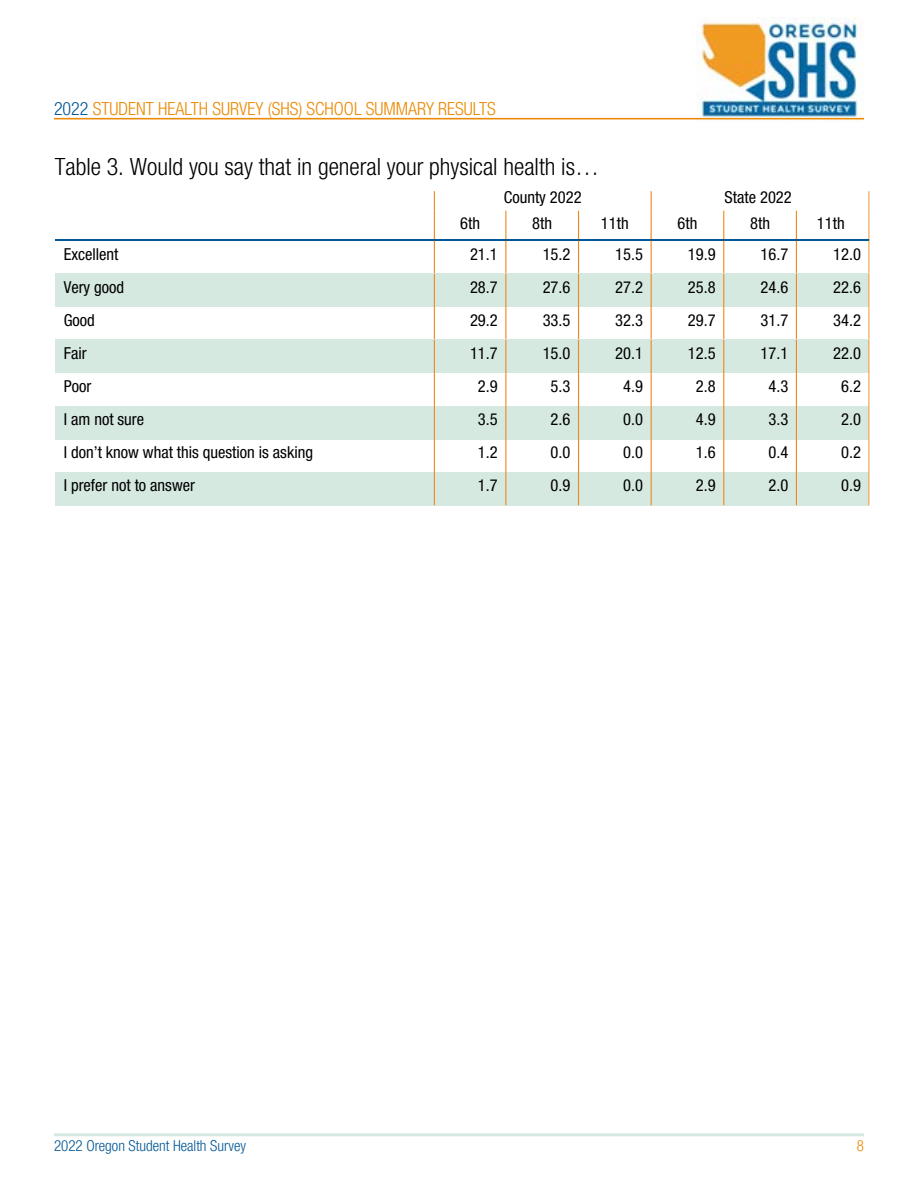
<style>
.page{position:relative;width:918px;height:1188px;background:#fff}
.page>*{position:absolute;margin:0;border:0;box-sizing:border-box;transform-origin:0 0}
.t1{font:24px "Helvetica Neue LT Pro 47 Lt Cn";color:#000}
.t2{font:300 condensed 18px "Helvetica Neue LT Pro";color:#ec8902}
.t3{font:16.5px "Helvetica Neue LT Pro 57 Cn";color:#000}
.t4{font:300 condensed 15px "Helvetica Neue LT Pro";color:#005595}
.t5{font:300 condensed 15px "Helvetica Neue LT Pro";color:#ec8902}
.s1{color:#005595}
</style>
<div class="page">
<img style="left:697px;top:18px;width:167px;height:103px">
<hr style="left:54px;top:1133px;width:810px;height:3px;background:#d6e9e1">
<hr style="left:868px;top:191px;width:2px;height:20px;background:#ec891d">
<svg style="left:505px;top:211px;width:1px;height:28px"></svg>
<svg style="left:434px;top:191px;width:1px;height:48px"></svg>
<svg style="left:578px;top:211px;width:1px;height:28px"></svg>
<svg style="left:651px;top:191px;width:1px;height:48px"></svg>
<svg style="left:723px;top:211px;width:1px;height:28px"></svg>
<svg style="left:796px;top:211px;width:1px;height:28px"></svg>
<hr style="left:868px;top:211px;width:2px;height:28px;background:#ec891d">
<hr style="left:55px;top:239px;width:813px;height:2px;background:#005595">
<hr style="left:505px;top:241px;width:1px;height:33px;background:#ec891d">
<hr style="left:434px;top:241px;width:1px;height:33px;background:#ec891d">
<hr style="left:578px;top:241px;width:1px;height:33px;background:#ec891d">
<hr style="left:651px;top:241px;width:1px;height:33px;background:#ec891d">
<hr style="left:723px;top:241px;width:1px;height:33px;background:#ec891d">
<hr style="left:796px;top:241px;width:1px;height:33px;background:#ec891d">
<hr style="left:868px;top:241px;width:2px;height:33px;background:#ec891d">
<div style="left:55px;top:274px;width:813px;height:33px;background:#d6e9e1"></div>
<hr style="left:505px;top:274px;width:1px;height:33px;background:#ec891d">
<hr style="left:434px;top:274px;width:1px;height:33px;background:#ec891d">
<hr style="left:578px;top:274px;width:1px;height:33px;background:#ec891d">
<hr style="left:651px;top:274px;width:1px;height:33px;background:#ec891d">
<hr style="left:723px;top:274px;width:1px;height:33px;background:#ec891d">
<hr style="left:796px;top:274px;width:1px;height:33px;background:#ec891d">
<hr style="left:868px;top:274px;width:2px;height:33px;background:#ec891d">
<hr style="left:505px;top:307px;width:1px;height:33px;background:#ec891d">
<hr style="left:434px;top:307px;width:1px;height:33px;background:#ec891d">
<hr style="left:578px;top:307px;width:1px;height:33px;background:#ec891d">
<hr style="left:651px;top:307px;width:1px;height:33px;background:#ec891d">
<hr style="left:723px;top:307px;width:1px;height:33px;background:#ec891d">
<hr style="left:796px;top:307px;width:1px;height:33px;background:#ec891d">
<hr style="left:868px;top:307px;width:2px;height:33px;background:#ec891d">
<div style="left:55px;top:340px;width:813px;height:33px;background:#d6e9e1"></div>
<hr style="left:505px;top:340px;width:1px;height:33px;background:#ec891d">
<hr style="left:434px;top:340px;width:1px;height:33px;background:#ec891d">
<hr style="left:578px;top:340px;width:1px;height:33px;background:#ec891d">
<hr style="left:651px;top:340px;width:1px;height:33px;background:#ec891d">
<hr style="left:723px;top:340px;width:1px;height:33px;background:#ec891d">
<hr style="left:796px;top:340px;width:1px;height:33px;background:#ec891d">
<hr style="left:868px;top:340px;width:2px;height:33px;background:#ec891d">
<hr style="left:505px;top:373px;width:1px;height:33px;background:#ec891d">
<hr style="left:434px;top:373px;width:1px;height:33px;background:#ec891d">
<hr style="left:578px;top:373px;width:1px;height:33px;background:#ec891d">
<hr style="left:651px;top:373px;width:1px;height:33px;background:#ec891d">
<hr style="left:723px;top:373px;width:1px;height:33px;background:#ec891d">
<hr style="left:796px;top:373px;width:1px;height:33px;background:#ec891d">
<hr style="left:868px;top:373px;width:2px;height:33px;background:#ec891d">
<div style="left:55px;top:406px;width:813px;height:33px;background:#d6e9e1"></div>
<hr style="left:505px;top:406px;width:1px;height:33px;background:#ec891d">
<hr style="left:434px;top:406px;width:1px;height:33px;background:#ec891d">
<hr style="left:578px;top:406px;width:1px;height:33px;background:#ec891d">
<hr style="left:651px;top:406px;width:1px;height:33px;background:#ec891d">
<hr style="left:723px;top:406px;width:1px;height:33px;background:#ec891d">
<hr style="left:796px;top:406px;width:1px;height:33px;background:#ec891d">
<hr style="left:868px;top:406px;width:2px;height:33px;background:#ec891d">
<hr style="left:505px;top:439px;width:1px;height:33px;background:#ec891d">
<hr style="left:434px;top:439px;width:1px;height:33px;background:#ec891d">
<hr style="left:578px;top:439px;width:1px;height:33px;background:#ec891d">
<hr style="left:651px;top:439px;width:1px;height:33px;background:#ec891d">
<hr style="left:723px;top:439px;width:1px;height:33px;background:#ec891d">
<hr style="left:796px;top:439px;width:1px;height:33px;background:#ec891d">
<hr style="left:868px;top:439px;width:2px;height:33px;background:#ec891d">
<div style="left:55px;top:472px;width:813px;height:33px;background:#d6e9e1"></div>
<hr style="left:505px;top:472px;width:1px;height:33px;background:#ec891d">
<hr style="left:434px;top:472px;width:1px;height:33px;background:#ec891d">
<hr style="left:578px;top:472px;width:1px;height:33px;background:#ec891d">
<hr style="left:651px;top:472px;width:1px;height:33px;background:#ec891d">
<hr style="left:723px;top:472px;width:1px;height:33px;background:#ec891d">
<hr style="left:796px;top:472px;width:1px;height:33px;background:#ec891d">
<hr style="left:868px;top:472px;width:2px;height:33px;background:#ec891d">
<hr style="left:54px;top:118px;width:810px;height:1px;background:#ec8902">
<p class="t2" style="left:54px;top:98px;width:443px"><span class="s1">2022</span> STUDENT HEALTH SURVEY (SHS) SCHOOL SUMMARY RESULTS</p>
<h1 class="t1" style="left:55px;top:153px;width:546px">Table 3. Would you say that in general your physical health is…</h1>
<p class="t3" style="left:504px;top:187px;width:79px">County 2022</p>
<p class="t3" style="left:725px;top:187px;width:69px">State 2022</p>
<p class="t3" style="left:460px;top:213px;width:21px">6th</p>
<p class="t3" style="left:532px;top:213px;width:21px">8th</p>
<p class="t3" style="left:601px;top:213px;width:29px">11th</p>
<p class="t3" style="left:678px;top:213px;width:21px">6th</p>
<p class="t3" style="left:750px;top:213px;width:21px">8th</p>
<p class="t3" style="left:817px;top:213px;width:29px">11th</p>
<p class="t3" style="left:64px;top:245px;width:56px">Excellent</p>
<p class="t3" style="left:470px;top:245px;width:29px">21.1</p>
<p class="t3" style="left:543px;top:245px;width:29px">15.2</p>
<p class="t3" style="left:615px;top:245px;width:29px">15.5</p>
<p class="t3" style="left:688px;top:245px;width:29px">19.9</p>
<p class="t3" style="left:761px;top:245px;width:29px">16.7</p>
<p class="t3" style="left:833px;top:245px;width:29px">12.0</p>
<p class="t3" style="left:64px;top:278px;width:62px">Very good</p>
<p class="t3" style="left:470px;top:278px;width:29px">28.7</p>
<p class="t3" style="left:543px;top:278px;width:29px">27.6</p>
<p class="t3" style="left:615px;top:278px;width:29px">27.2</p>
<p class="t3" style="left:688px;top:278px;width:29px">25.8</p>
<p class="t3" style="left:761px;top:278px;width:29px">24.6</p>
<p class="t3" style="left:833px;top:278px;width:29px">22.6</p>
<p class="t3" style="left:64px;top:311px;width:33px">Good</p>
<p class="t3" style="left:470px;top:311px;width:29px">29.2</p>
<p class="t3" style="left:543px;top:311px;width:29px">33.5</p>
<p class="t3" style="left:615px;top:311px;width:29px">32.3</p>
<p class="t3" style="left:688px;top:311px;width:29px">29.7</p>
<p class="t3" style="left:761px;top:311px;width:29px">31.7</p>
<p class="t3" style="left:833px;top:311px;width:29px">34.2</p>
<p class="t3" style="left:64px;top:344px;width:24px">Fair</p>
<p class="t3" style="left:470px;top:344px;width:29px">11.7</p>
<p class="t3" style="left:543px;top:344px;width:29px">15.0</p>
<p class="t3" style="left:615px;top:344px;width:29px">20.1</p>
<p class="t3" style="left:688px;top:344px;width:29px">12.5</p>
<p class="t3" style="left:761px;top:344px;width:29px">17.1</p>
<p class="t3" style="left:833px;top:344px;width:29px">22.0</p>
<p class="t3" style="left:64px;top:377px;width:29px">Poor</p>
<p class="t3" style="left:478px;top:377px;width:21px">2.9</p>
<p class="t3" style="left:551px;top:377px;width:21px">5.3</p>
<p class="t3" style="left:623px;top:377px;width:21px">4.9</p>
<p class="t3" style="left:696px;top:377px;width:21px">2.8</p>
<p class="t3" style="left:769px;top:377px;width:21px">4.3</p>
<p class="t3" style="left:841px;top:377px;width:21px">6.2</p>
<p class="t3" style="left:64px;top:410px;width:82px">I am not sure</p>
<p class="t3" style="left:478px;top:410px;width:21px">3.5</p>
<p class="t3" style="left:551px;top:410px;width:21px">2.6</p>
<p class="t3" style="left:623px;top:410px;width:21px">0.0</p>
<p class="t3" style="left:696px;top:410px;width:21px">4.9</p>
<p class="t3" style="left:769px;top:410px;width:21px">3.3</p>
<p class="t3" style="left:841px;top:410px;width:21px">2.0</p>
<p class="t3" style="left:64px;top:443px;width:251px">I don’t know what this question is asking</p>
<p class="t3" style="left:478px;top:443px;width:21px">1.2</p>
<p class="t3" style="left:551px;top:443px;width:21px">0.0</p>
<p class="t3" style="left:623px;top:443px;width:21px">0.0</p>
<p class="t3" style="left:696px;top:443px;width:21px">1.6</p>
<p class="t3" style="left:769px;top:443px;width:21px">0.4</p>
<p class="t3" style="left:841px;top:443px;width:21px">0.2</p>
<p class="t3" style="left:64px;top:476px;width:133px">I prefer not to answer</p>
<p class="t3" style="left:478px;top:476px;width:21px">1.7</p>
<p class="t3" style="left:551px;top:476px;width:21px">0.9</p>
<p class="t3" style="left:623px;top:476px;width:21px">0.0</p>
<p class="t3" style="left:696px;top:476px;width:21px">2.9</p>
<p class="t3" style="left:769px;top:476px;width:21px">2.0</p>
<p class="t3" style="left:841px;top:476px;width:21px">0.9</p>
<p class="t4" style="left:54px;top:1137px;width:194px">2022 Oregon Student Health Survey</p>
<p class="t5" style="left:857px;top:1137px;width:9px">8</p>
</div>
